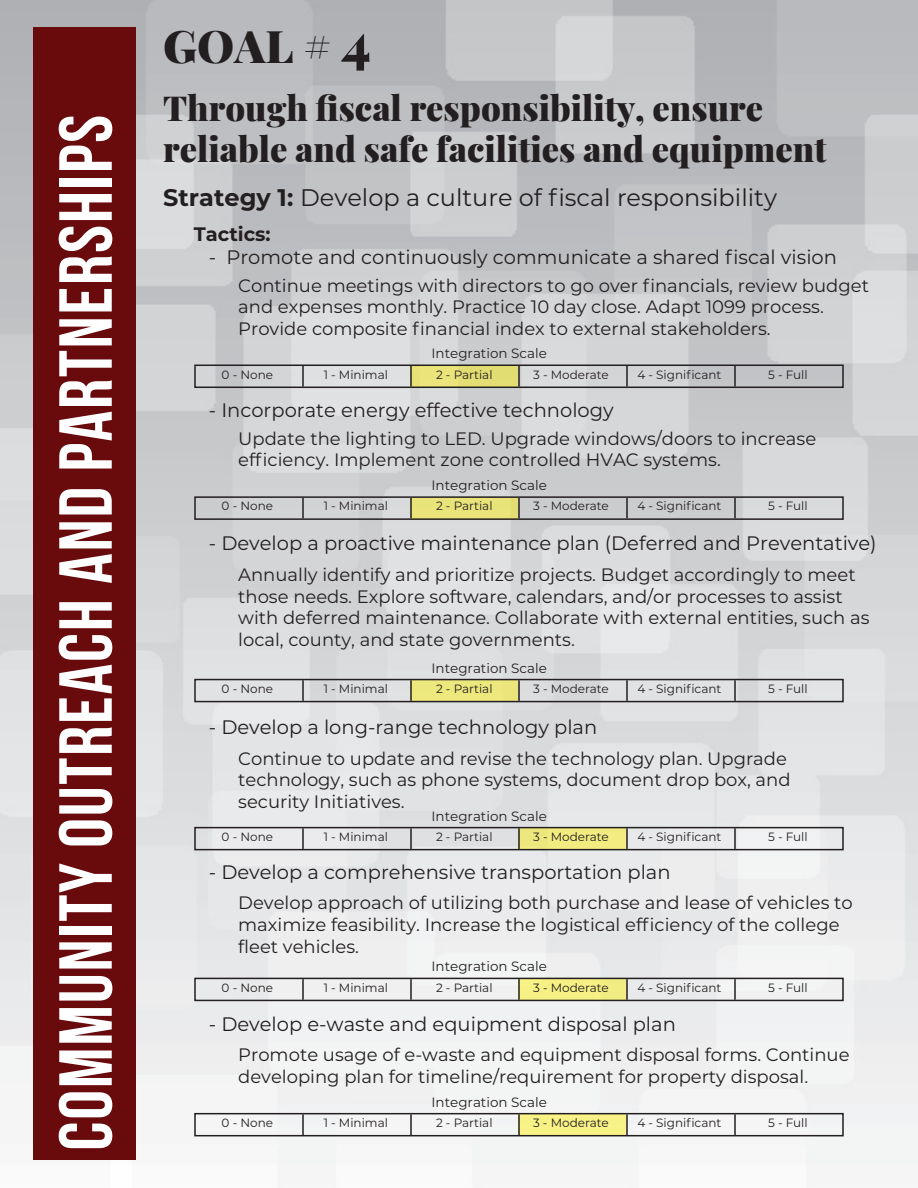
<style>
.page{position:relative;width:918px;height:1188px;background:#fff}
.page>*{position:absolute;margin:0;border:0;box-sizing:border-box;transform-origin:0 0}
.t1{font:75px "Bebas Neue";letter-spacing:.025em;color:#fff}
.t2{font:900 45px "Playfair Display";color:#231f20}
.t3{font:900 34.5px/41.4px "Playfair Display";color:#231f20}
.t4{font:24px "Montserrat";color:#231f20}
.t5{font:19.5px "Montserrat";color:#231f20}
.t6{font:700 19.5px "Montserrat";color:#231f20}
.t7{font:18px/21.6px "Montserrat";color:#231f20}
.t8{font:13.5px "Montserrat";color:#231f20}
.t9{font:12px "Montserrat";color:#231f20}
.s1{font-size:54px}
.s2{font-weight:700}
</style>
<div class="page">
<img style="left:0;top:0;width:918px;height:1185px">
<div style="left:33px;top:27px;width:102px;height:1132px;background:#690a0c"></div>
<div style="left:410px;top:365px;width:108px;height:23px;background:#e3dd73"></div>
<hr style="left:302px;top:366px;width:2px;height:21px;background:#231f20">
<hr style="left:410px;top:366px;width:2px;height:21px;background:#231f20">
<hr style="left:518px;top:366px;width:2px;height:21px;background:#231f20">
<hr style="left:626px;top:366px;width:2px;height:21px;background:#231f20">
<hr style="left:734px;top:366px;width:2px;height:21px;background:#231f20">
<div style="left:194px;top:365px;width:650px;height:23px;border:2px solid #231f20"></div>
<div style="left:410px;top:497px;width:108px;height:22px;background:#e9e47a"></div>
<hr style="left:302px;top:498px;width:2px;height:20px;background:#231f20">
<hr style="left:410px;top:498px;width:2px;height:20px;background:#231f20">
<hr style="left:518px;top:498px;width:2px;height:20px;background:#231f20">
<hr style="left:626px;top:498px;width:2px;height:20px;background:#231f20">
<hr style="left:734px;top:498px;width:2px;height:20px;background:#231f20">
<div style="left:194px;top:496px;width:650px;height:24px;border:2px solid #231f20"></div>
<div style="left:410px;top:679px;width:108px;height:23px;background:#ede87d"></div>
<hr style="left:302px;top:680px;width:2px;height:21px;background:#231f20">
<hr style="left:410px;top:680px;width:2px;height:21px;background:#231f20">
<hr style="left:518px;top:680px;width:2px;height:21px;background:#231f20">
<hr style="left:626px;top:680px;width:2px;height:21px;background:#231f20">
<hr style="left:734px;top:680px;width:2px;height:21px;background:#231f20">
<div style="left:194px;top:679px;width:650px;height:23px;border:2px solid #231f20"></div>
<div style="left:518px;top:828px;width:108px;height:22px;background:#f2ec81"></div>
<hr style="left:302px;top:828px;width:2px;height:21px;background:#231f20">
<hr style="left:410px;top:828px;width:2px;height:21px;background:#231f20">
<hr style="left:518px;top:828px;width:2px;height:21px;background:#231f20">
<hr style="left:626px;top:828px;width:2px;height:21px;background:#231f20">
<hr style="left:734px;top:828px;width:2px;height:21px;background:#231f20">
<div style="left:194px;top:827px;width:650px;height:23px;border:2px solid #231f20"></div>
<div style="left:518px;top:978px;width:108px;height:23px;background:#f6f085"></div>
<hr style="left:302px;top:979px;width:2px;height:21px;background:#231f20">
<hr style="left:410px;top:979px;width:2px;height:21px;background:#231f20">
<hr style="left:518px;top:979px;width:2px;height:21px;background:#231f20">
<hr style="left:626px;top:979px;width:2px;height:21px;background:#231f20">
<hr style="left:734px;top:979px;width:2px;height:21px;background:#231f20">
<div style="left:194px;top:978px;width:650px;height:23px;border:2px solid #231f20"></div>
<div style="left:518px;top:1114px;width:108px;height:22px;background:#f8f287"></div>
<hr style="left:302px;top:1114px;width:2px;height:21px;background:#231f20">
<hr style="left:410px;top:1114px;width:2px;height:21px;background:#231f20">
<hr style="left:518px;top:1114px;width:2px;height:21px;background:#231f20">
<hr style="left:626px;top:1114px;width:2px;height:21px;background:#231f20">
<hr style="left:734px;top:1114px;width:2px;height:21px;background:#231f20">
<div style="left:194px;top:1113px;width:650px;height:23px;border:2px solid #231f20"></div>
<h1 class="t1" style="left:45px;top:1150px;width:1037px;rotate:-90deg">Community OutreACH AND PARTNERSHIPS</h1>
<h2 class="t2" style="left:163px;top:11px;width:209px">GOAL # <span class="s1">4</span></h2>
<h3 class="t3" style="left:163px;top:84px;width:665px">Through fiscal responsibility, ensure reliable and safe facilities and equipment</h3>
<h3 class="t4" style="left:163px;top:181px;width:615px"><span class="s2">Strategy 1:</span> Develop a culture of fiscal responsibility</h3>
<p class="t6" style="left:194px;top:220px;width:78px">Tactics:</p>
<p class="t5" style="left:209px;top:244px;width:630px">- Promote and continuously communicate a shared fiscal vision</p>
<p class="t7" style="left:238px;top:274px;width:632px">Continue meetings with directors to go over financials, review budget and expenses monthly. Practice 10 day close. Adapt 1099 process.<br>Provide composite financial index to external stakeholders.</p>
<p class="t8" style="left:431px;top:344px;width:117px">Integration Scale</p>
<p class="t9" style="left:222px;top:366px;width:53px">0 - None</p>
<p class="t9" style="left:324px;top:366px;width:66px">1 - Minimal</p>
<p class="t9" style="left:436px;top:366px;width:58px">2 - Partial</p>
<p class="t9" style="left:533px;top:366px;width:77px">3 - Moderate</p>
<p class="t9" style="left:637px;top:366px;width:86px">4 - Significant</p>
<p class="t9" style="left:768px;top:366px;width:41px">5 - Full</p>
<p class="t5" style="left:209px;top:397px;width:406px">- Incorporate energy effective technology</p>
<p class="t7" style="left:238px;top:427px;width:580px">Update the lighting to LED. Upgrade windows/doors to increase efficiency. Implement zone controlled HVAC systems.</p>
<p class="t8" style="left:431px;top:476px;width:117px">Integration Scale</p>
<p class="t9" style="left:222px;top:498px;width:53px">0 - None</p>
<p class="t9" style="left:324px;top:498px;width:66px">1 - Minimal</p>
<p class="t9" style="left:436px;top:498px;width:58px">2 - Partial</p>
<p class="t9" style="left:533px;top:498px;width:77px">3 - Moderate</p>
<p class="t9" style="left:637px;top:498px;width:86px">4 - Significant</p>
<p class="t9" style="left:768px;top:498px;width:41px">5 - Full</p>
<p class="t5" style="left:209px;top:530px;width:669px">- Develop a proactive maintenance plan (Deferred and Preventative)</p>
<p class="t7" style="left:238px;top:563px;width:633px">Annually identify and prioritize projects. Budget accordingly to meet those needs. Explore software, calendars, and/or processes to assist with deferred maintenance. Collaborate with external entities, such as local, county, and state governments.</p>
<p class="t9" style="left:222px;top:680px;width:53px">0 - None</p>
<p class="t9" style="left:324px;top:680px;width:66px">1 - Minimal</p>
<p class="t9" style="left:436px;top:680px;width:58px">2 - Partial</p>
<p class="t9" style="left:533px;top:680px;width:77px">3 - Moderate</p>
<p class="t9" style="left:637px;top:680px;width:86px">4 - Significant</p>
<p class="t9" style="left:768px;top:680px;width:41px">5 - Full</p>
<p class="t8" style="left:431px;top:658px;width:117px">Integration Scale</p>
<p class="t5" style="left:209px;top:714px;width:390px">- Develop a long-range technology plan</p>
<p class="t7" style="left:238px;top:747px;width:554px">Continue to update and revise the technology plan. Upgrade technology, such as phone systems, document drop box, and security Initiatives.</p>
<p class="t9" style="left:222px;top:828px;width:53px">0 - None</p>
<p class="t9" style="left:324px;top:828px;width:66px">1 - Minimal</p>
<p class="t9" style="left:436px;top:828px;width:58px">2 - Partial</p>
<p class="t9" style="left:533px;top:828px;width:77px">3 - Moderate</p>
<p class="t9" style="left:637px;top:828px;width:86px">4 - Significant</p>
<p class="t9" style="left:768px;top:828px;width:41px">5 - Full</p>
<p class="t8" style="left:431px;top:807px;width:117px">Integration Scale</p>
<p class="t5" style="left:209px;top:859px;width:463px">- Develop a comprehensive transportation plan</p>
<p class="t7" style="left:238px;top:892px;width:616px">Develop approach of utilizing both purchase and lease of vehicles to maximize feasibility. Increase the logistical efficiency of the college fleet vehicles.</p>
<p class="t9" style="left:222px;top:979px;width:53px">0 - None</p>
<p class="t9" style="left:324px;top:979px;width:66px">1 - Minimal</p>
<p class="t9" style="left:436px;top:979px;width:58px">2 - Partial</p>
<p class="t9" style="left:533px;top:979px;width:77px">3 - Moderate</p>
<p class="t9" style="left:637px;top:979px;width:86px">4 - Significant</p>
<p class="t9" style="left:768px;top:979px;width:41px">5 - Full</p>
<p class="t8" style="left:431px;top:957px;width:117px">Integration Scale</p>
<p class="t5" style="left:209px;top:1010px;width:469px">- Develop e-waste and equipment disposal plan</p>
<p class="t7" style="left:238px;top:1043px;width:613px">Promote usage of e-waste and equipment disposal forms. Continue developing plan for timeline/requirement for property disposal.</p>
<p class="t9" style="left:222px;top:1115px;width:53px">0 - None</p>
<p class="t9" style="left:324px;top:1115px;width:66px">1 - Minimal</p>
<p class="t9" style="left:436px;top:1115px;width:58px">2 - Partial</p>
<p class="t9" style="left:533px;top:1115px;width:77px">3 - Moderate</p>
<p class="t9" style="left:637px;top:1115px;width:86px">4 - Significant</p>
<p class="t9" style="left:768px;top:1115px;width:41px">5 - Full</p>
<p class="t8" style="left:431px;top:1093px;width:117px">Integration Scale</p>
</div>
